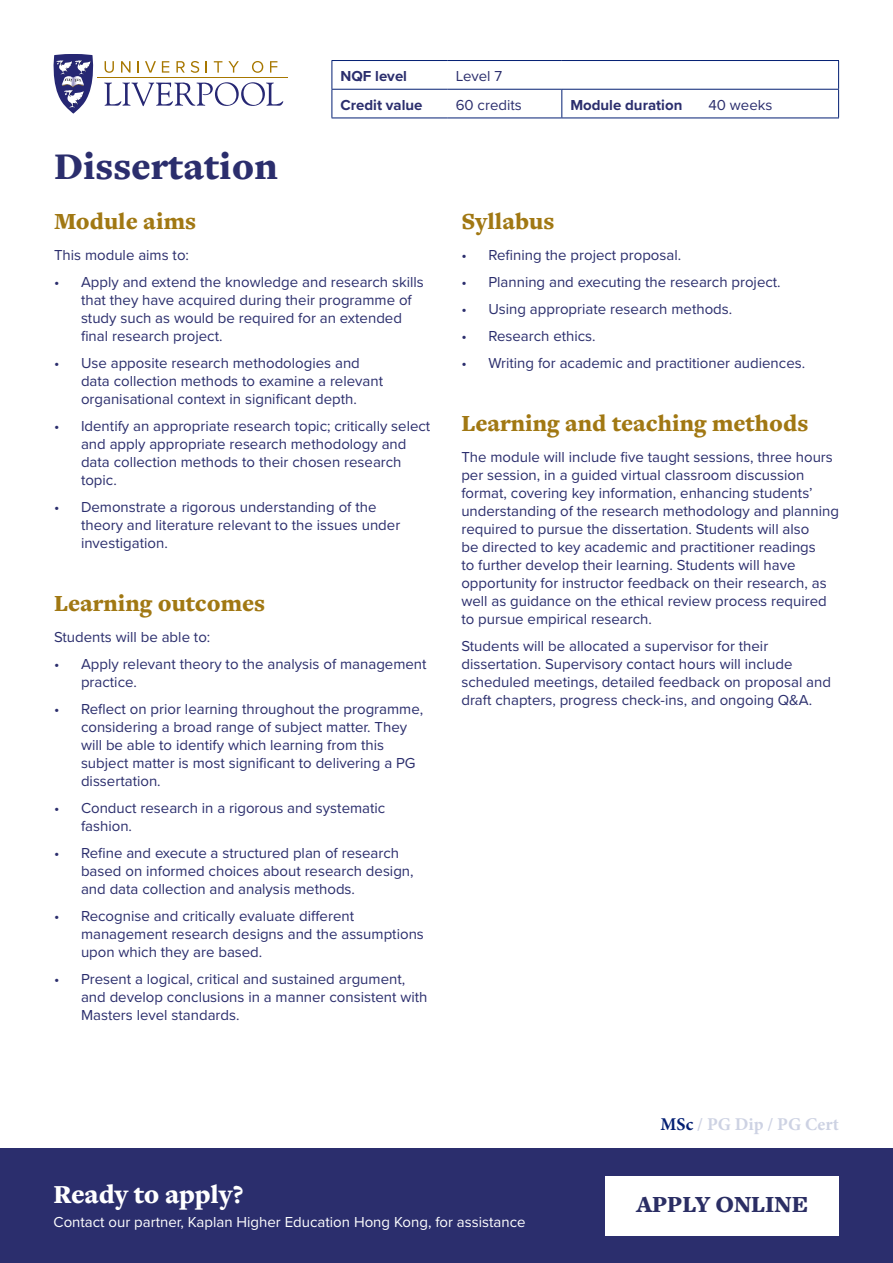
<style>
.page{position:relative;width:893px;height:1263px;background:#fff}
.page>*{position:absolute;margin:0;border:0;box-sizing:border-box;transform-origin:0 0}
.t1{font:900 39px "Freight Text Pro";color:#2b2e6d}
.t2{font:900 27px "Freight Text Pro";letter-spacing:-.01em;color:#fff}
.t3{font:900 24px "Freight Text Pro";color:#a17813}
.t4{font:900 24px "Freight Text Pro";color:#2b2e64}
.t5{font:700 18px "Minion Pro";color:#cdd2e3}
.Body{font:15px/18px "Proxima Nova";color:#2b2e6d}
.Body-2{font:15px "Proxima Nova";color:#fff}
.t6{font:700 15px "Proxima Nova";color:#2b2e6d}
.s1{color:#031f73}
</style>
<div class="page">
<svg style="left:54px;top:54px;width:40px;height:60px"></svg>
<hr style="left:97px;top:77px;width:190px;height:1px;background:#a77700">
<svg style="left:138px;top:61px;width:1px;height:12px"></svg>
<svg style="left:162px;top:61px;width:7px;height:12px"></svg>
<svg style="left:145px;top:61px;width:11px;height:12px"></svg>
<svg style="left:121px;top:61px;width:9px;height:12px"></svg>
<svg style="left:105px;top:61px;width:9px;height:12px"></svg>
<svg style="left:270px;top:61px;width:7px;height:12px"></svg>
<svg style="left:228px;top:61px;width:11px;height:12px"></svg>
<svg style="left:214px;top:61px;width:8px;height:12px"></svg>
<svg style="left:176px;top:61px;width:9px;height:12px"></svg>
<svg style="left:252px;top:61px;width:11px;height:12px"></svg>
<svg style="left:206px;top:61px;width:1px;height:12px"></svg>
<svg style="left:191px;top:61px;width:8px;height:12px"></svg>
<svg style="left:104px;top:82px;width:179px;height:24px"></svg>
<hr style="left:332px;top:60px;width:115px;height:1px;background:#031f73">
<hr style="left:447px;top:60px;width:115px;height:1px;background:#031f73">
<hr style="left:562px;top:60px;width:138px;height:1px;background:#031f73">
<hr style="left:700px;top:60px;width:139px;height:1px;background:#031f73">
<hr style="left:332px;top:89px;width:115px;height:1px;background:#031f73">
<svg style="left:332px;top:61px;width:1px;height:57px"></svg>
<hr style="left:447px;top:89px;width:115px;height:1px;background:#031f73">
<hr style="left:562px;top:89px;width:138px;height:1px;background:#031f73">
<svg style="left:561px;top:90px;width:1px;height:28px"></svg>
<hr style="left:700px;top:89px;width:139px;height:1px;background:#031f73">
<svg style="left:838px;top:61px;width:1px;height:57px"></svg>
<hr style="left:332px;top:118px;width:115px;height:1px;background:#031f73">
<hr style="left:447px;top:118px;width:115px;height:1px;background:#031f73">
<hr style="left:562px;top:118px;width:138px;height:1px;background:#031f73">
<hr style="left:700px;top:118px;width:139px;height:1px;background:#031f73">
<div style="left:0;top:1148px;width:893px;height:115px;background:#2b2e6d"></div>
<div style="left:606px;top:1176px;width:233px;height:59px;background:#fff"></div>
<h1 class="t1" style="left:54px;top:141px;width:225px">Dissertation</h1>
<p class="t6" style="left:340px;top:65px;width:68px">NQF level</p>
<p class="Body" style="left:456px;top:66px;width:48px">Level 7</p>
<p class="t6" style="left:340px;top:93px;width:84px">Credit value</p>
<p class="Body" style="left:456px;top:95px;width:68px">60 credits</p>
<p class="t6" style="left:570px;top:93px;width:114px">Module duration</p>
<p class="Body" style="left:708px;top:95px;width:65px">40 weeks</p>
<h2 class="t3" style="left:54px;top:205px;width:144px">Module aims</h2>
<p class="Body" style="left:54px;top:245px;width:137px">This module aims to:</p>
<p class="Body" style="left:81px;top:272px;width:344px;text-indent:-27px">• Apply and extend the knowledge and research skills that they have acquired during their programme of study such as would be required for an extended final research project.</p>
<p class="Body" style="left:81px;top:353px;width:304px;text-indent:-27px">• Use apposite research methodologies and data collection methods to examine a relevant organisational context in significant depth.</p>
<p class="Body" style="left:81px;top:416px;width:351px;text-indent:-27px">• Identify an appropriate research topic; critically select and apply appropriate research methodology and data collection methods to their chosen research topic.</p>
<p class="Body" style="left:81px;top:497px;width:321px;text-indent:-27px">• Demonstrate a rigorous understanding of the theory and literature relevant to the issues under investigation.</p>
<h2 class="t3" style="left:54px;top:587px;width:213px">Learning outcomes</h2>
<p class="Body" style="left:54px;top:627px;width:158px">Students will be able to:</p>
<p class="Body" style="left:81px;top:654px;width:347px;text-indent:-27px">• Apply relevant theory to the analysis of management practice.</p>
<p class="Body" style="left:81px;top:699px;width:344px;text-indent:-27px">• Reflect on prior learning throughout the programme, considering a broad range of subject matter. They will be able to identify which learning from this subject matter is most significant to delivering a PG dissertation.</p>
<p class="Body" style="left:81px;top:798px;width:306px;text-indent:-27px">• Conduct research in a rigorous and systematic fashion.</p>
<p class="Body" style="left:81px;top:843px;width:334px;text-indent:-27px">• Refine and execute a structured plan of research based on informed choices about research design, and data collection and analysis methods.</p>
<p class="Body" style="left:81px;top:906px;width:344px;text-indent:-27px">• Recognise and critically evaluate different management research designs and the assumptions upon which they are based.</p>
<p class="Body" style="left:81px;top:969px;width:348px;text-indent:-27px">• Present a logical, critical and sustained argument, and develop conclusions in a manner consistent with<br>Masters level standards.</p>
<h2 class="t3" style="left:461px;top:205px;width:94px">Syllabus</h2>
<p class="Body" style="left:461px;top:245px;width:221px">• Refining the project proposal.</p>
<p class="Body" style="left:461px;top:272px;width:321px">• Planning and executing the research project.</p>
<p class="Body" style="left:461px;top:299px;width:272px">• Using appropriate research methods.</p>
<p class="Body" style="left:461px;top:326px;width:136px">• Research ethics.</p>
<p class="Body" style="left:461px;top:353px;width:345px">• Writing for academic and practitioner audiences.</p>
<h2 class="t3" style="left:461px;top:407px;width:348px">Learning and teaching methods</h2>
<p class="Body" style="left:461px;top:447px;width:379px">The module will include five taught sessions, three hours per session, in a guided virtual classroom discussion format, covering key information, enhancing students’ understanding of the research methodology and planning required to pursue the dissertation. Students will also<br>be directed to key academic and practitioner readings<br>to further develop their learning. Students will have opportunity for instructor feedback on their research, as well as guidance on the ethical review process required to pursue empirical research.</p>
<p class="Body" style="left:461px;top:636px;width:371px">Students will be allocated a supervisor for their dissertation. Supervisory contact hours will include scheduled meetings, detailed feedback on proposal and draft chapters, progress check-ins, and ongoing Q&amp;A.</p>
<p class="t2" style="left:54px;top:1176px;width:191px">Ready to apply?</p>
<p class="t5" style="left:660px;top:1111px;width:180px"><span class="s1">MSc</span> / PG Dip / PG Cert</p>
<p class="t4" style="left:636px;top:1188px;width:173px">APPLY ONLINE</p>
<p class="Body-2" style="left:54px;top:1210px;width:474px">Contact our partner, Kaplan Higher Education Hong Kong, for assistance</p>
</div>
